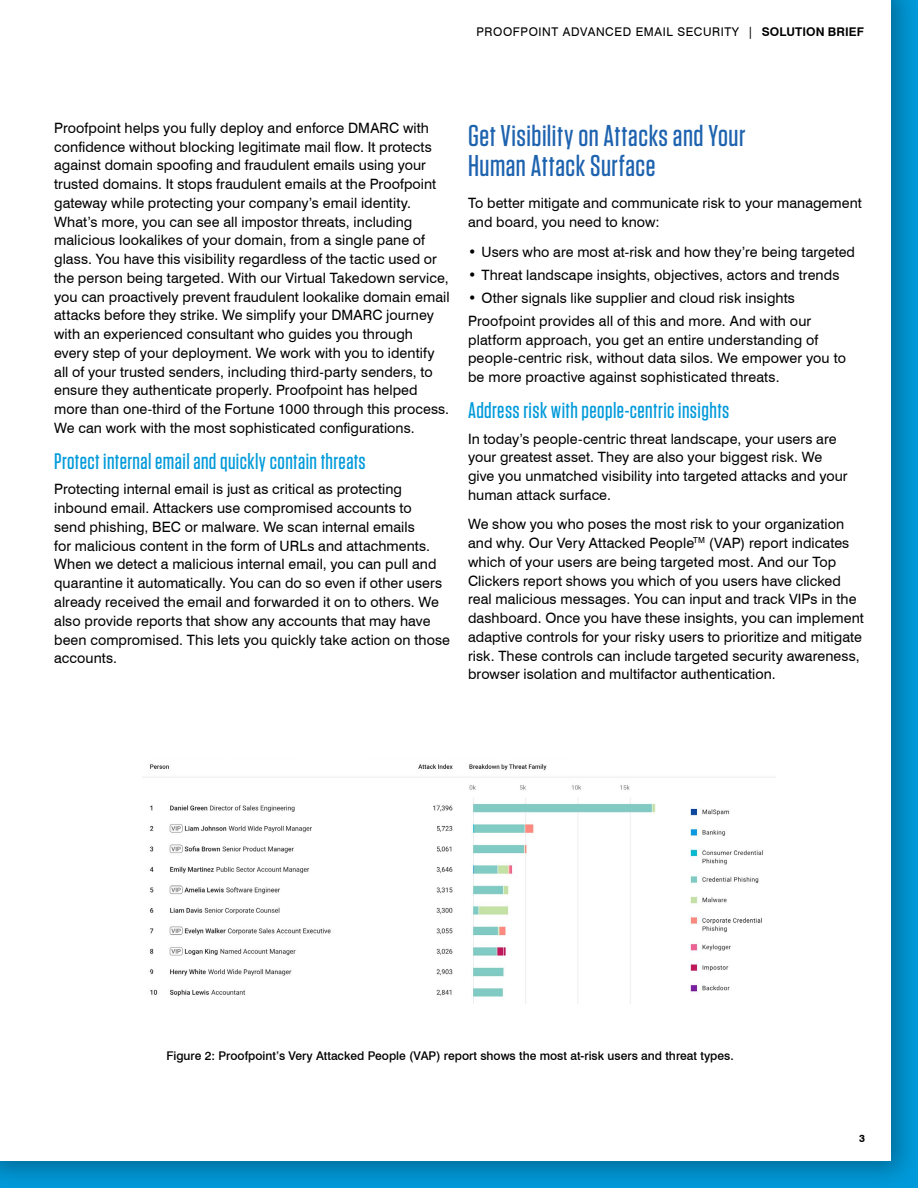
<style>
.page{position:relative;width:918px;height:1188px;background:#fff}
.page>*{position:absolute;margin:0;border:0;box-sizing:border-box;transform-origin:0 0}
.t1{font:500 30px/30px "Tungsten";letter-spacing:.02em;color:#1e63af}
.t2{font:500 22.5px "Tungsten";letter-spacing:.02em;color:#009ada}
.t3{font:14.25px/18.8px "Swiss 721 BT";letter-spacing:.005em;color:#000}
.t4{font:500 12px "Swiss 721 BT";color:#000}
.t5{font:12px "Swiss 721 BT";letter-spacing:.05em;color:#000}
.t6{font:700 10.5px "Swiss 721 BT";color:#000}
.s1{font-weight:700}
</style>
<div class="page">
<div style="left:0;top:0;width:918px;height:1188px;background:#000;opacity:.3"></div>
<div style="left:0;top:0;width:891px;height:1161px;background:#fff"></div>
<img style="left:143px;top:764px;width:632px;height:239px">
<p class="t5" style="left:476px;top:25px;width:389px">PROOFPOINT ADVANCED EMAIL SECURITY | <span class="s1">SOLUTION BRIEF</span></p>
<p class="t3" style="left:54px;top:118px;width:397px">Proofpoint helps you fully deploy and enforce DMARC with confidence without blocking legitimate mail flow. It protects against domain spoofing and fraudulent emails using your trusted domains. It stops fraudulent emails at the Proofpoint gateway while protecting your company’s email identity.<br>What’s more, you can see all impostor threats, including malicious lookalikes of your domain, from a single pane of glass. You have this visibility regardless of the tactic used or the person being targeted. With our Virtual Takedown service, you can proactively prevent fraudulent lookalike domain email attacks before they strike. We simplify your DMARC journey with an experienced consultant who guides you through every step of your deployment. We work with you to identify all of your trusted senders, including third-party senders, to ensure they authenticate properly. Proofpoint has helped more than one-third of the Fortune 1000 through this process.<br>We can work with the most sophisticated configurations.</p>
<h2 class="t2" style="left:54px;top:449px;width:313px">Protect internal email and quickly contain threats</h2>
<p class="t3" style="left:54px;top:480px;width:397px">Protecting internal email is just as critical as protecting inbound email. Attackers use compromised accounts to<br>send phishing, BEC or malware. We scan internal emails<br>for malicious content in the form of URLs and attachments.<br>When we detect a malicious internal email, you can pull and quarantine it automatically. You can do so even if other users already received the email and forwarded it on to others. We also provide reports that show any accounts that may have been compromised. This lets you quickly take action on those accounts.</p>
<h1 class="t1" style="left:468px;top:121px;width:279px">Get Visibility on Attacks and Your<br>Human Attack Surface</h1>
<p class="t3" style="left:468px;top:194px;width:395px">To better mitigate and communicate risk to your management and board, you need to know:</p>
<p class="t3" style="left:468px;top:242px;width:389px">• Users who are most at-risk and how they’re being targeted</p>
<p class="t3" style="left:468px;top:265px;width:373px">• Threat landscape insights, objectives, actors and trends</p>
<p class="t3" style="left:468px;top:286px;width:345px;line-height:23.1px">• Other signals like supplier and cloud risk insights<br>Proofpoint provides all of this and more. And with our</p>
<p class="t3" style="left:468px;top:330px;width:379px">platform approach, you get an entire understanding of people-centric risk, without data silos. We empower you to be more proactive against sophisticated threats.</p>
<h2 class="t2" style="left:468px;top:399px;width:263px">Address risk with people-centric insights</h2>
<p class="t3" style="left:468px;top:429px;width:381px">In today’s people-centric threat landscape, your users are your greatest asset. They are also your biggest risk. We give you unmatched visibility into targeted attacks and your human attack surface.</p>
<p class="t3" style="left:468px;top:515px;width:397px">We show you who poses the most risk to your organization and why. Our Very Attacked People<sup>TM</sup> (VAP) report indicates which of your users are being targeted most. And our Top Clickers report shows you which of you users have clicked real malicious messages. You can input and track VIPs in the dashboard. Once you have these insights, you can implement adaptive controls for your risky users to prioritize and mitigate risk. These controls can include targeted security awareness, browser isolation and multifactor authentication.</p>
<p class="t4" style="left:166px;top:1049px;width:569px">Figure 2: Proofpoint’s Very Attacked People (VAP) report shows the most at-risk users and threat types.</p>
<p class="t6" style="left:859px;top:1132px;width:7px">3</p>
</div>
